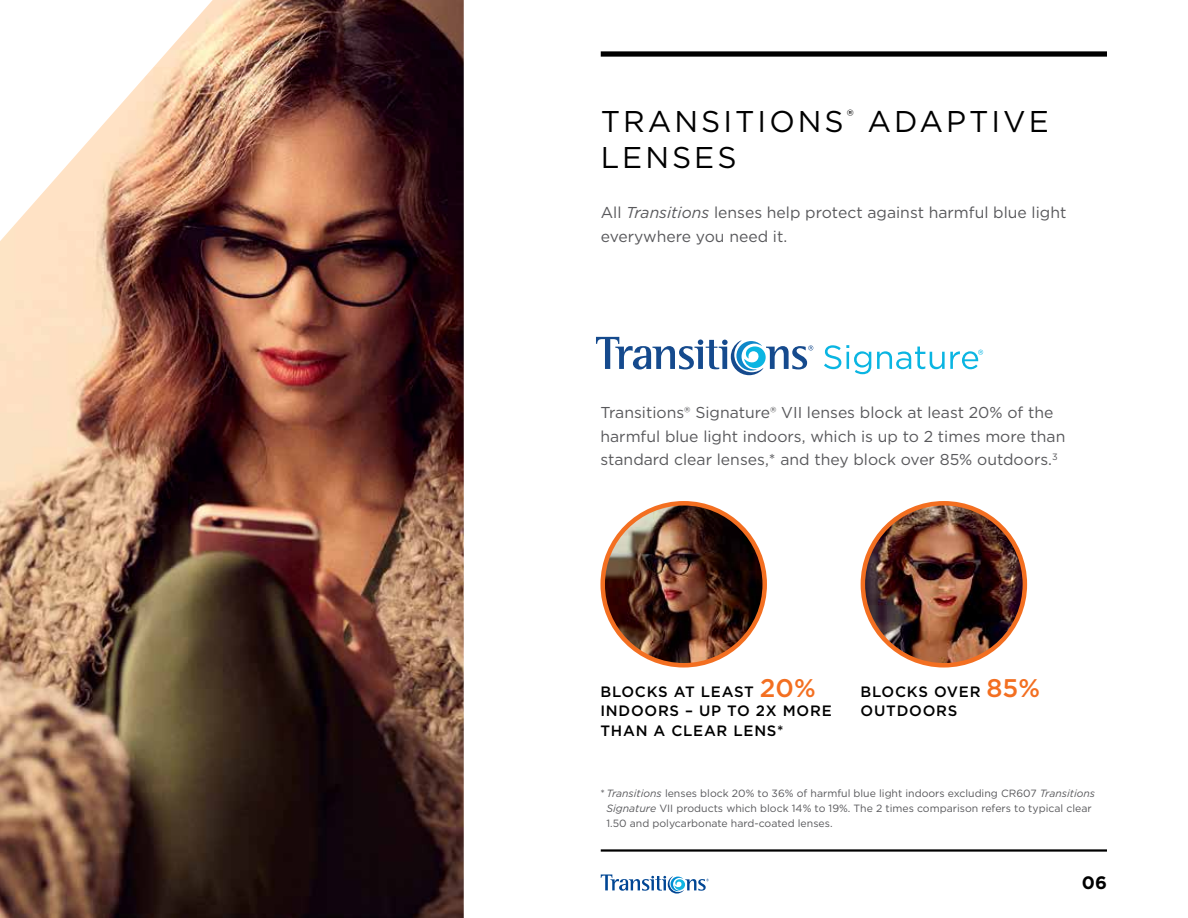
<style>
.page{position:relative;width:1188px;height:918px;background:#fff}
.page>*{position:absolute;margin:0;border:0;box-sizing:border-box;transform-origin:0 0}
.t1{font:30px/36px "Gotham";letter-spacing:.1em;color:#000}
.t2{font:700 18px "Gotham";color:#000}
.t3{font:15.75px/23.2px "Gotham";color:#58585b}
.t4{font:500 15px/19.5px "Gotham";letter-spacing:.05em;color:#000}
.t5{font:10.5px/15px "Gotham";color:#58585b}
.s1{font-style:italic}
.s2{font-size:25.5px;color:#f36f21}
</style>
<div class="page">
<img style="left:863px;top:503px;width:162px;height:162px;border-radius:81px">
<div style="left:861px;top:501px;width:166px;height:167px;border:4px solid #f36f21;border-radius:50%"></div>
<img style="left:603px;top:503px;width:162px;height:162px;border-radius:81px">
<div style="left:600px;top:501px;width:167px;height:167px;border:4px solid #f36f21;border-radius:50%"></div>
<div style="left:601px;top:51px;width:506px;height:6px;background:#000"></div>
<hr style="left:601px;top:849px;width:506px;height:3px;background:#000">
<svg style="left:601px;top:875px;width:108px;height:19px"></svg>
<svg style="left:596px;top:337px;width:217px;height:38px"></svg>
<svg style="left:824px;top:345px;width:47px;height:29px"></svg>
<svg style="left:877px;top:347px;width:106px;height:22px"></svg>
<img style="left:0;top:0;width:464px;height:918px">
<h1 class="t1" style="left:601px;top:103px;width:450px">TRANSITIONS<sup>®</sup> ADAPTIVE<br>LENSES</h1>
<p class="t3" style="left:601px;top:201px;width:467px">All <span class="s1">Transitions</span> lenses help protect against harmful blue light everywhere you need it.</p>
<p class="t3" style="left:600px;top:401px;width:466px">Transitions® Signature® VII lenses block at least 20% of the harmful blue light indoors, which is up to 2 times more than standard clear lenses,* and they block over 85% outdoors.<sup>3</sup></p>
<p class="t4" style="left:600px;top:682px;width:233px">BLOCKS AT LEAST <span class="s2">20%<br></span>INDOORS – UP TO 2X MORE<br>THAN A CLEAR LENS*</p>
<p class="t4" style="left:861px;top:682px;width:181px">BLOCKS OVER <span class="s2">85%<br></span>OUTDOORS</p>
<p class="t5" style="left:606px;top:786px;width:490px;text-indent:-6px">*<span class="s1">Transitions</span> lenses block 20% to 36% of harmful blue light indoors excluding CR607 <span class="s1">Transitions<br>Signature</span> VII products which block 14% to 19%. The 2 times comparison refers to typical clear<br>1.50 and polycarbonate hard-coated lenses.</p>
<p class="t2" style="left:1082px;top:871px;width:27px">06</p>
</div>
